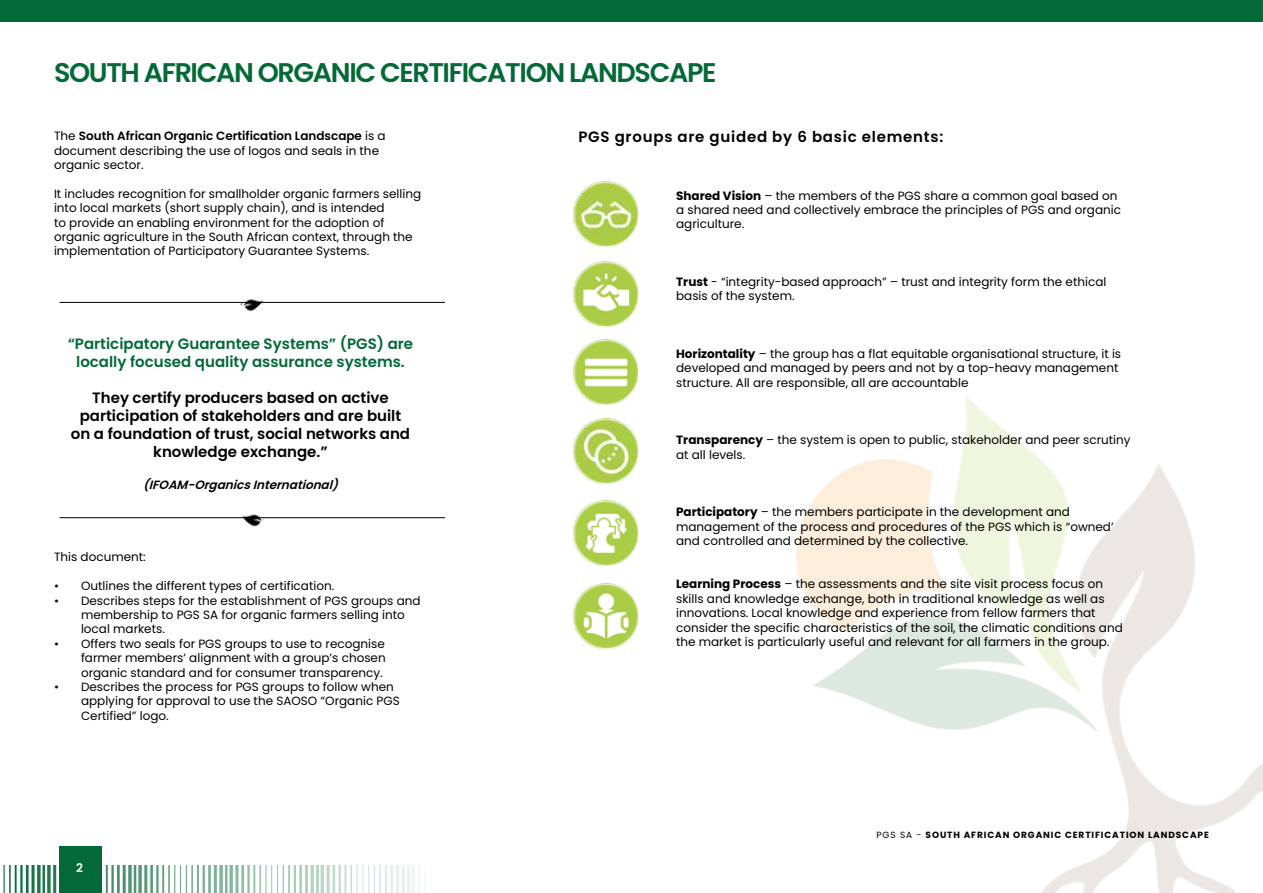
<style>
.page{position:relative;width:1263px;height:893px;background:#fff}
.page>*{position:absolute;margin:0;border:0;box-sizing:border-box;transform-origin:0 0}
.t1{font:600 27px "Poppins";letter-spacing:-.05em;color:#036936}
.t2{font:600 15px/18px "Poppins";color:#000;text-align:center}
.t3{font:600 15px/18px "Poppins";color:#036936;text-align:center}
.t4{font:600 15px "Poppins";letter-spacing:.05em;color:#000}
.t5{font:12px/14.4px "Poppins";color:#000}
.t6{font:italic 600 12px "Poppins";color:#000}
.t7{font:600 12px "Poppins";color:#fff}
.t8{font:700 9px "Poppins";letter-spacing:.1em;color:#000}
.s1{font-weight:600}
.s2{font-weight:700}
.s3{font-weight:400}
</style>
<div class="page">
<div style="left:0;top:0;width:1263px;height:21px;background:#036936"></div>
<img style="left:796px;top:395px;width:466px;height:498px">
<svg style="left:4px;top:866px;width:1px;height:27px"></svg>
<hr style="left:9px;top:866px;width:2px;height:27px;background:#036936">
<hr style="left:15px;top:866px;width:2px;height:27px;background:#036936">
<hr style="left:20px;top:866px;width:3px;height:27px;background:#036936">
<hr style="left:26px;top:866px;width:3px;height:27px;background:#036936">
<hr style="left:32px;top:866px;width:3px;height:27px;background:#036936">
<svg style="left:37px;top:866px;width:4px;height:27px"></svg>
<hr style="left:53px;top:866px;width:3px;height:27px;background:#036936">
<svg style="left:47px;top:866px;width:4px;height:27px"></svg>
<hr style="left:106px;top:866px;width:2px;height:27px;background:#036936">
<hr style="left:111px;top:866px;width:3px;height:27px;background:#036936">
<hr style="left:117px;top:866px;width:3px;height:27px;background:#036936">
<hr style="left:123px;top:866px;width:3px;height:27px;background:#036936">
<svg style="left:128px;top:866px;width:4px;height:27px"></svg>
<hr style="left:43px;top:866px;width:2px;height:27px;background:#036936">
<hr style="left:168px;top:866px;width:2px;height:27px;background:#036936">
<hr style="left:162px;top:866px;width:2px;height:27px;background:#036936">
<hr style="left:156px;top:866px;width:3px;height:27px;background:#036936">
<hr style="left:150px;top:866px;width:3px;height:27px;background:#036936">
<hr style="left:144px;top:866px;width:3px;height:27px;background:#036936">
<svg style="left:138px;top:866px;width:4px;height:27px"></svg>
<svg style="left:174px;top:866px;width:13px;height:27px"></svg>
<hr style="left:191px;top:866px;width:2px;height:27px;background:#036936">
<hr style="left:197px;top:866px;width:2px;height:27px;background:#036936">
<hr style="left:203px;top:866px;width:2px;height:27px;background:#036936">
<hr style="left:208px;top:866px;width:3px;height:27px;background:#036936">
<hr style="left:214px;top:866px;width:3px;height:27px;background:#036936">
<svg style="left:219px;top:866px;width:4px;height:27px"></svg>
<hr style="left:134px;top:866px;width:2px;height:27px;background:#036936">
<hr style="left:259px;top:866px;width:2px;height:27px;background:#036936">
<hr style="left:253px;top:866px;width:2px;height:27px;background:#036936">
<hr style="left:247px;top:866px;width:3px;height:27px;background:#036936">
<hr style="left:241px;top:866px;width:3px;height:27px;background:#036936">
<hr style="left:235px;top:866px;width:3px;height:27px;background:#036936">
<svg style="left:229px;top:866px;width:4px;height:27px"></svg>
<svg style="left:265px;top:866px;width:19px;height:27px"></svg>
<hr style="left:288px;top:866px;width:2px;height:27px;background:#036936">
<hr style="left:294px;top:866px;width:2px;height:27px;background:#036936">
<hr style="left:299px;top:866px;width:3px;height:27px;background:#036936">
<hr style="left:305px;top:866px;width:3px;height:27px;background:#036936">
<svg style="left:310px;top:866px;width:4px;height:27px"></svg>
<hr style="left:225px;top:866px;width:2px;height:27px;background:#036936">
<hr style="left:356px;top:866px;width:2px;height:27px;background:#036936">
<hr style="left:350px;top:866px;width:2px;height:27px;background:#036936">
<hr style="left:344px;top:866px;width:2px;height:27px;background:#036936">
<hr style="left:339px;top:866px;width:2px;height:27px;background:#036936">
<hr style="left:333px;top:866px;width:2px;height:27px;background:#036936">
<hr style="left:327px;top:866px;width:3px;height:27px;background:#036936">
<hr style="left:321px;top:866px;width:3px;height:27px;background:#036936">
<svg style="left:362px;top:866px;width:13px;height:27px"></svg>
<hr style="left:379px;top:866px;width:2px;height:27px;background:#036936">
<hr style="left:385px;top:866px;width:2px;height:27px;background:#036936">
<hr style="left:390px;top:866px;width:3px;height:27px;background:#036936">
<hr style="left:396px;top:866px;width:3px;height:27px;background:#036936">
<hr style="left:402px;top:866px;width:3px;height:27px;background:#036936">
<hr style="left:407px;top:866px;width:2px;height:27px;background:#036936">
<hr style="left:316px;top:866px;width:2px;height:27px;background:#036936">
<hr style="left:430px;top:866px;width:2px;height:27px;background:#036936">
<hr style="left:424px;top:866px;width:2px;height:27px;background:#036936">
<hr style="left:418px;top:866px;width:3px;height:27px;background:#036936">
<hr style="left:412px;top:866px;width:3px;height:27px;background:#036936">
<hr style="left:408px;top:866px;width:2px;height:27px;background:#036936">
<img style="left:1262px;top:21px;width:1px;height:771px">
<div style="left:59px;top:846px;width:43px;height:47px;background:#036936"></div>
<hr style="left:59px;top:302px;width:386px;height:1px;background:#000">
<img style="left:240px;top:299px;width:24px;height:13px">
<hr style="left:59px;top:517px;width:386px;height:1px;background:#000">
<img style="left:240px;top:514px;width:24px;height:13px">
<img style="left:574px;top:181px;width:64px;height:65px">
<img style="left:574px;top:261px;width:64px;height:65px">
<img style="left:574px;top:339px;width:64px;height:65px">
<img style="left:574px;top:418px;width:64px;height:65px">
<img style="left:574px;top:500px;width:64px;height:65px">
<img style="left:574px;top:584px;width:64px;height:65px">
<h1 class="t1" style="left:54px;top:57px;width:664px">SOUTH AFRICAN ORGANIC CERTIFICATION LANDSCAPE</h1>
<p class="t5" style="left:54px;top:129px;width:333px">The <span class="s1">South African Organic Certification Landscape</span> is a document describing the use of logos and seals in the organic sector.</p>
<p class="t5" style="left:54px;top:186px;width:369px">It includes recognition for smallholder organic farmers selling into local markets (short supply chain), and is intended<br>to provide an enabling environment for the adoption of organic agriculture in the South African context, through the implementation of Participatory Guarantee Systems.</p>
<p class="t3" style="left:68px;top:335px;width:347px">“Participatory Guarantee Systems” (PGS) are locally focused quality assurance systems.</p>
<p class="t2" style="left:71px;top:389px;width:341px">They certify producers based on active participation of stakeholders and are built on a foundation of trust, social networks and knowledge exchange.”</p>
<p class="t6" style="left:143px;top:478px;width:202px">(IFOAM-OrganicsInternational)</p>
<p class="t5" style="left:54px;top:550px;width:93px">This document:</p>
<p class="t5" style="left:54px;top:579px;width:282px">• Outlines the different types of certification.</p>
<p class="t5" style="left:81px;top:593px;width:341px;text-indent:-27px">• Describes steps for the establishment of PGS groups and membership to PGS SA for organic farmers selling into local markets.</p>
<p class="t5" style="left:81px;top:636px;width:306px;text-align:justify;text-indent:-27px">• Offers two seals for PGS groups to use to recognise farmer members’ alignment with a group’s chosen organic standard and for consumer transparency.</p>
<p class="t5" style="left:81px;top:680px;width:320px;text-indent:-27px">• Describes the process for PGS groups to follow when applying for approval to use the SAOSO “Organic PGS<br>Certified” logo.</p>
<p class="t7" style="left:76px;top:861px;width:8px">2</p>
<p class="t4" style="left:578px;top:128px;width:366px">PGS groups are guided by 6 basic elements:</p>
<p class="t5" style="left:676px;top:188px;width:446px"><span class="s2">Shared Vision</span> – the members of the PGS share a common goal based on a shared need and collectively embrace the principles of PGS and organic agriculture.</p>
<p class="t5" style="left:676px;top:275px;width:432px"><span class="s2">Trust</span> - “integrity-based approach” – trust and integrity form the ethical basis of the system.</p>
<p class="t5" style="left:676px;top:347px;width:447px"><span class="s2">Horizontality</span> – the group has a flat equitable organisational structure, it is developed and managed by peers and not by a top-heavy management structure. All are responsible, all are accountable</p>
<p class="t5" style="left:676px;top:433px;width:456px"><span class="s2">Transparency</span> – the system is open to public, stakeholder and peer scrutiny at all levels.</p>
<p class="t5" style="left:676px;top:505px;width:439px"><span class="s2">Participatory</span> – the members participate in the development and management of the process and procedures of the PGS which is “owned’ and controlled and determined by the collective.</p>
<p class="t5" style="left:676px;top:577px;width:448px"><span class="s2">Learning Process</span> – the assessments and the site visit process focus on skills and knowledge exchange, both in traditional knowledge as well as innovations. Local knowledge and experience from fellow farmers that consider the specific characteristics of the soil, the climatic conditions and the market is particularly useful and relevant for all farmers in the group.</p>
<p class="t8" style="left:876px;top:829px;width:334px"><span class="s3">PGS SA -</span> SOUTH AFRICAN ORGANIC CERTIFICATION LANDSCAPE</p>
</div>
